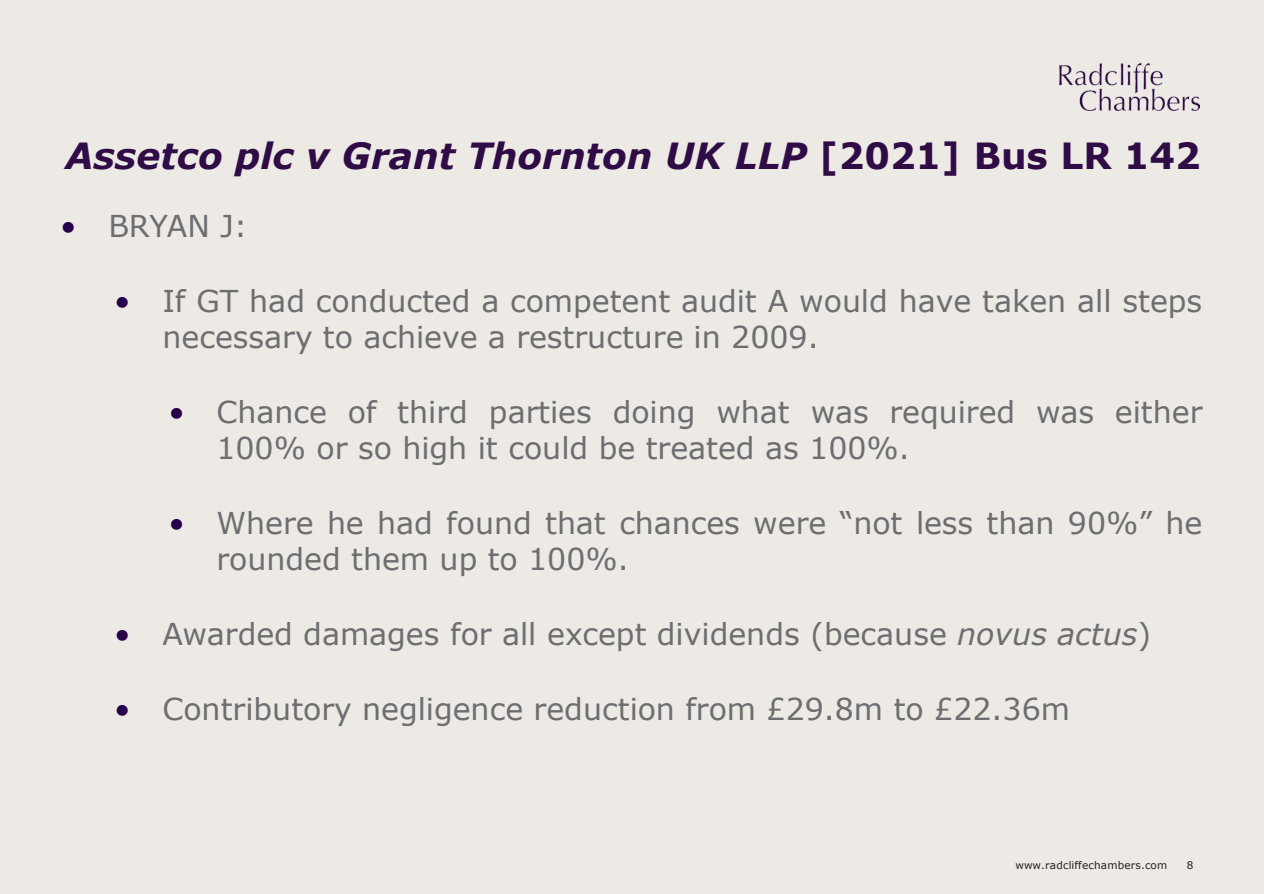
<style>
.page{position:relative;width:1264px;height:894px;background:#fff}
.page>*{position:absolute;margin:0;border:0;box-sizing:border-box;transform-origin:0 0}
.t1{font:italic 700 36px "Verdana";color:#2f0c46}
.t2{font:30px/36px "Verdana";color:#6d6e71}
.t3{font:10.5px "Verdana";letter-spacing:.015em;color:#231f20}
.s1{font-style:normal}
.s2{color:#26004b}
.s3{font-style:italic}
</style>
<div class="page">
<div style="left:0;top:0;width:1263px;height:893px;background:#edeae5"></div>
<img style="left:1059px;top:64px;width:140px;height:46px">
<h2 class="t1" style="left:66px;top:130px;width:1136px">Assetco plc v Grant Thornton UK LLP <span class="s1">[2021] Bus LR 142</span></h2>
<p class="t2" style="left:60px;top:207px;width:189px"><span class="s2">•</span> BRYAN J:</p>
<p class="t2" style="left:162px;top:282px;width:1041px;text-indent:-48px"><span class="s2">•</span> If GT had conducted a competent audit A would have taken all steps necessary to achieve a restructure in 2009.</p>
<p class="t2" style="left:216px;top:394px;width:987px;text-indent:-48px"><span class="s2">•</span> Chance of third parties doing what was required was either<br>100% or so high it could be treated as 100%.</p>
<p class="t2" style="left:216px;top:504px;width:987px;text-indent:-48px"><span class="s2">•</span> Where he had found that chances were “not less than 90%” he rounded them up to 100%.</p>
<p class="t2" style="left:114px;top:615px;width:1038px"><span class="s2">•</span> Awarded damages for all except dividends (because <span class="s3">novus actus</span>)</p>
<p class="t2" style="left:114px;top:691px;width:957px"><span class="s2">•</span> Contributory negligence reduction from £29.8m to £22.36m</p>
<p class="t3" style="left:1015px;top:858px;width:153px">www.radcliffechambers.com</p>
<p class="t3" style="left:1186px;top:858px;width:8px">8</p>
</div>
